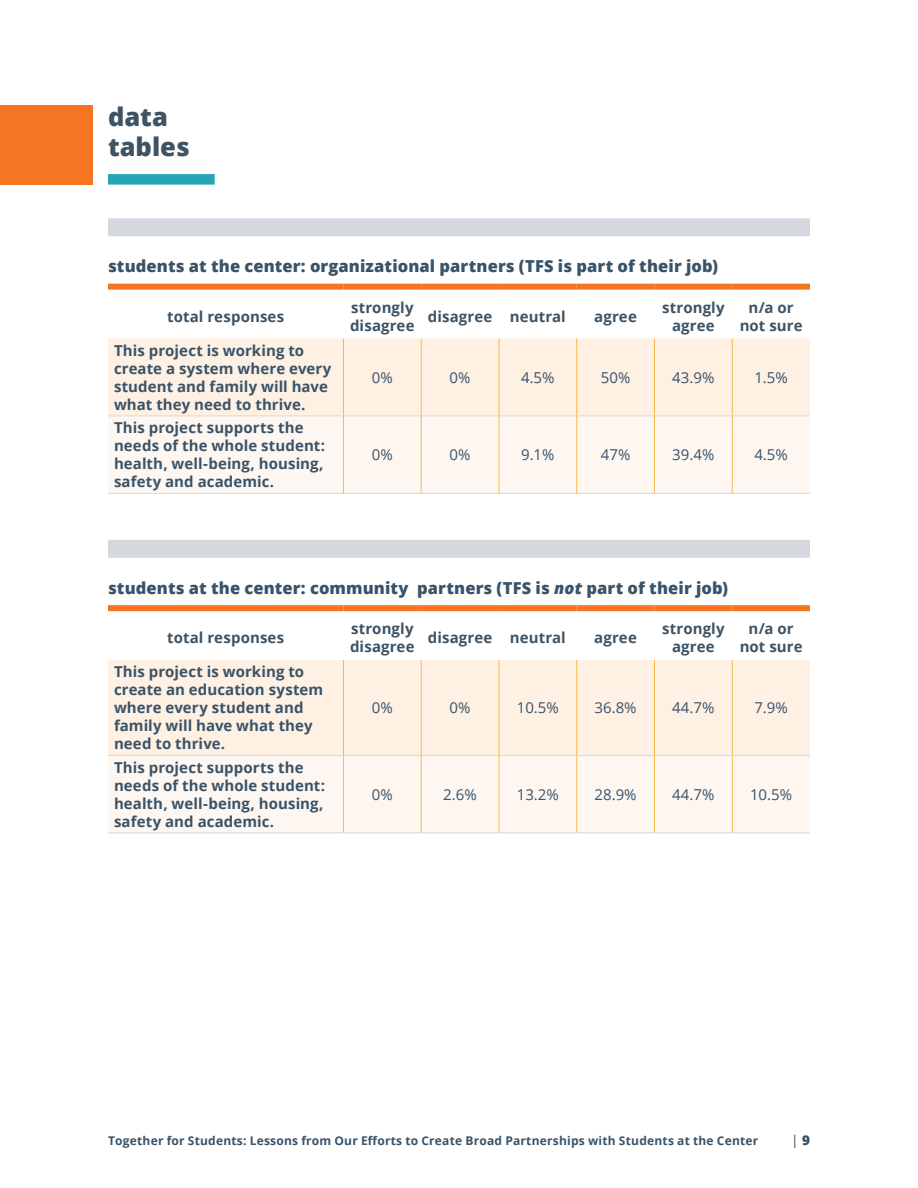
<style>
.page{position:relative;width:918px;height:1188px;background:#fff}
.page>*{position:absolute;margin:0;border:0;box-sizing:border-box;transform-origin:0 0}
.t1{font:800 25.5px/30px "Open Sans";color:#3e5364}
.TITLE_8_no_line{font:800 16.5px "Open Sans";letter-spacing:.005em;color:#395369}
.TITLE_8_no_line-2{font:700 15px/18px "Open Sans";letter-spacing:.005em;color:#395369}
.TITLE_8_no_line-3{font:700 15px/18px "Open Sans";letter-spacing:.005em;color:#3e5364;text-align:center}
.Spartanburg_body_tex{font:15px "Open Sans";color:#395369}
.t2{font:13.5px "Open Sans";color:#395369}
.t3{font:700 12px "Open Sans";letter-spacing:.02em;color:#395369}
.s1{font-style:italic}
.s2{font-weight:800}
</style>
<div class="page">
<div style="left:108px;top:338px;width:702px;height:78px;background:#fef0e3"></div>
<div style="left:108px;top:417px;width:702px;height:76px;background:#fef7f1"></div>
<div style="left:108px;top:284px;width:235px;height:6px;background:#f57523"></div>
<div style="left:343px;top:284px;width:78px;height:6px;background:#f57523"></div>
<div style="left:421px;top:284px;width:78px;height:6px;background:#f57523"></div>
<div style="left:499px;top:284px;width:78px;height:6px;background:#f57523"></div>
<div style="left:577px;top:284px;width:77px;height:6px;background:#f57523"></div>
<div style="left:654px;top:284px;width:78px;height:6px;background:#f57523"></div>
<div style="left:732px;top:284px;width:78px;height:6px;background:#f57523"></div>
<hr style="left:343px;top:338px;width:1px;height:78px;background:#f8b849">
<hr style="left:421px;top:338px;width:1px;height:78px;background:#f8b849">
<hr style="left:499px;top:338px;width:1px;height:78px;background:#f8b849">
<hr style="left:576px;top:338px;width:1px;height:78px;background:#f8b849">
<hr style="left:654px;top:338px;width:1px;height:78px;background:#f8b849">
<hr style="left:732px;top:338px;width:1px;height:78px;background:#f8b849">
<hr style="left:343px;top:416px;width:1px;height:77px;background:#f8b849">
<hr style="left:421px;top:416px;width:1px;height:77px;background:#f8b849">
<hr style="left:499px;top:416px;width:1px;height:77px;background:#f8b849">
<hr style="left:576px;top:416px;width:1px;height:77px;background:#f8b849">
<hr style="left:654px;top:416px;width:1px;height:77px;background:#f8b849">
<hr style="left:732px;top:416px;width:1px;height:77px;background:#f8b849">
<hr style="left:108px;top:416px;width:235px;height:1px;background:#d5d9dd">
<hr style="left:343px;top:416px;width:78px;height:1px;background:#d5d9dd">
<hr style="left:421px;top:416px;width:78px;height:1px;background:#d5d9dd">
<hr style="left:499px;top:416px;width:78px;height:1px;background:#d5d9dd">
<hr style="left:577px;top:416px;width:77px;height:1px;background:#d5d9dd">
<hr style="left:654px;top:416px;width:78px;height:1px;background:#d5d9dd">
<hr style="left:732px;top:416px;width:78px;height:1px;background:#d5d9dd">
<hr style="left:108px;top:493px;width:235px;height:1px;background:#d5d9dd">
<hr style="left:343px;top:493px;width:78px;height:1px;background:#d5d9dd">
<hr style="left:421px;top:493px;width:78px;height:1px;background:#d5d9dd">
<hr style="left:499px;top:493px;width:78px;height:1px;background:#d5d9dd">
<hr style="left:577px;top:493px;width:77px;height:1px;background:#d5d9dd">
<hr style="left:654px;top:493px;width:78px;height:1px;background:#d5d9dd">
<hr style="left:732px;top:493px;width:78px;height:1px;background:#d5d9dd">
<div style="left:108px;top:660px;width:702px;height:95px;background:#fef0e3"></div>
<div style="left:108px;top:756px;width:702px;height:77px;background:#fef7f1"></div>
<div style="left:108px;top:605px;width:235px;height:6px;background:#f57523"></div>
<div style="left:343px;top:605px;width:78px;height:6px;background:#f57523"></div>
<div style="left:421px;top:605px;width:78px;height:6px;background:#f57523"></div>
<div style="left:499px;top:605px;width:78px;height:6px;background:#f57523"></div>
<div style="left:577px;top:605px;width:77px;height:6px;background:#f57523"></div>
<div style="left:654px;top:605px;width:78px;height:6px;background:#f57523"></div>
<div style="left:732px;top:605px;width:78px;height:6px;background:#f57523"></div>
<hr style="left:343px;top:660px;width:1px;height:95px;background:#f8b849">
<hr style="left:421px;top:660px;width:1px;height:95px;background:#f8b849">
<hr style="left:499px;top:660px;width:1px;height:95px;background:#f8b849">
<hr style="left:576px;top:660px;width:1px;height:95px;background:#f8b849">
<hr style="left:654px;top:660px;width:1px;height:95px;background:#f8b849">
<hr style="left:732px;top:660px;width:1px;height:95px;background:#f8b849">
<hr style="left:343px;top:756px;width:1px;height:77px;background:#f8b849">
<hr style="left:421px;top:756px;width:1px;height:77px;background:#f8b849">
<hr style="left:499px;top:756px;width:1px;height:77px;background:#f8b849">
<hr style="left:576px;top:756px;width:1px;height:77px;background:#f8b849">
<hr style="left:654px;top:756px;width:1px;height:77px;background:#f8b849">
<hr style="left:732px;top:756px;width:1px;height:77px;background:#f8b849">
<hr style="left:108px;top:755px;width:235px;height:1px;background:#d5d9dd">
<hr style="left:343px;top:755px;width:78px;height:1px;background:#d5d9dd">
<hr style="left:421px;top:755px;width:78px;height:1px;background:#d5d9dd">
<hr style="left:499px;top:755px;width:78px;height:1px;background:#d5d9dd">
<hr style="left:577px;top:755px;width:77px;height:1px;background:#d5d9dd">
<hr style="left:654px;top:755px;width:78px;height:1px;background:#d5d9dd">
<hr style="left:732px;top:755px;width:78px;height:1px;background:#d5d9dd">
<hr style="left:108px;top:833px;width:235px;height:1px;background:#d5d9dd">
<hr style="left:343px;top:833px;width:78px;height:1px;background:#d5d9dd">
<hr style="left:421px;top:833px;width:78px;height:1px;background:#d5d9dd">
<hr style="left:499px;top:833px;width:78px;height:1px;background:#d5d9dd">
<hr style="left:577px;top:833px;width:77px;height:1px;background:#d5d9dd">
<hr style="left:654px;top:833px;width:78px;height:1px;background:#d5d9dd">
<hr style="left:732px;top:833px;width:78px;height:1px;background:#d5d9dd">
<div style="left:108px;top:218px;width:702px;height:18px;background:#d5d8de"></div>
<div style="left:108px;top:540px;width:702px;height:18px;background:#d5d8de"></div>
<div style="left:108px;top:174px;width:107px;height:11px;background:#27a3b6"></div>
<div style="left:0;top:105px;width:93px;height:80px;background:#f57523"></div>
<p class="t1" style="left:108px;top:100px;width:83px">data tables</p>
<p class="TITLE_8_no_line" style="left:108px;top:254px;width:612px">students at the center: organizational partners (TFS is part of their job)</p>
<p class="TITLE_8_no_line-3" style="left:167px;top:307px;width:118px">total responses</p>
<p class="TITLE_8_no_line-3" style="left:350px;top:298px;width:66px;text-align:left">strongly disagree</p>
<p class="TITLE_8_no_line-3" style="left:428px;top:307px;width:66px">disagree</p>
<p class="TITLE_8_no_line-3" style="left:510px;top:307px;width:57px">neutral</p>
<p class="TITLE_8_no_line-3" style="left:594px;top:307px;width:44px">agree</p>
<p class="TITLE_8_no_line-3" style="left:662px;top:298px;width:64px">strongly agree</p>
<p class="TITLE_8_no_line-3" style="left:740px;top:298px;width:64px">n/a or not sure</p>
<p class="TITLE_8_no_line-2" style="left:114px;top:341px;width:219px">This project is working to create a system where every student and family will have what they need to thrive.</p>
<p class="TITLE_8_no_line-2" style="left:114px;top:419px;width:212px">This project supports the needs of the whole student: health, well-being, housing, safety and academic.</p>
<p class="Spartanburg_body_tex" style="left:372px;top:367px;width:22px">0%</p>
<p class="Spartanburg_body_tex" style="left:450px;top:367px;width:22px">0%</p>
<p class="Spartanburg_body_tex" style="left:521px;top:367px;width:35px">4.5%</p>
<p class="Spartanburg_body_tex" style="left:601px;top:367px;width:31px">50%</p>
<p class="Spartanburg_body_tex" style="left:672px;top:367px;width:44px">43.9%</p>
<p class="Spartanburg_body_tex" style="left:754px;top:367px;width:35px">1.5%</p>
<p class="Spartanburg_body_tex" style="left:372px;top:445px;width:22px">0%</p>
<p class="Spartanburg_body_tex" style="left:450px;top:445px;width:22px">0%</p>
<p class="Spartanburg_body_tex" style="left:521px;top:445px;width:35px">9.1%</p>
<p class="Spartanburg_body_tex" style="left:601px;top:445px;width:31px">47%</p>
<p class="Spartanburg_body_tex" style="left:672px;top:445px;width:44px">39.4%</p>
<p class="Spartanburg_body_tex" style="left:754px;top:445px;width:35px">4.5%</p>
<p class="TITLE_8_no_line" style="left:108px;top:575px;width:622px">students at the center: community partners (TFS is <span class="s1">not</span> part of their job)</p>
<p class="TITLE_8_no_line-3" style="left:167px;top:628px;width:118px">total responses</p>
<p class="TITLE_8_no_line-3" style="left:350px;top:619px;width:66px;text-align:left">strongly disagree</p>
<p class="TITLE_8_no_line-3" style="left:428px;top:628px;width:66px">disagree</p>
<p class="TITLE_8_no_line-3" style="left:510px;top:628px;width:57px">neutral</p>
<p class="TITLE_8_no_line-3" style="left:594px;top:628px;width:44px">agree</p>
<p class="TITLE_8_no_line-3" style="left:662px;top:619px;width:64px">strongly agree</p>
<p class="TITLE_8_no_line-3" style="left:740px;top:619px;width:64px">n/a or not sure</p>
<p class="TITLE_8_no_line-2" style="left:114px;top:663px;width:211px">This project is working to create an education system where every student and family will have what they need to thrive.</p>
<p class="TITLE_8_no_line-2" style="left:114px;top:758px;width:212px">This project supports the needs of the whole student: health, well-being, housing, safety and academic.</p>
<p class="Spartanburg_body_tex" style="left:372px;top:698px;width:22px">0%</p>
<p class="Spartanburg_body_tex" style="left:450px;top:698px;width:22px">0%</p>
<p class="Spartanburg_body_tex" style="left:517px;top:698px;width:44px">10.5%</p>
<p class="Spartanburg_body_tex" style="left:595px;top:698px;width:44px">36.8%</p>
<p class="Spartanburg_body_tex" style="left:672px;top:698px;width:44px">44.7%</p>
<p class="Spartanburg_body_tex" style="left:754px;top:698px;width:35px">7.9%</p>
<p class="Spartanburg_body_tex" style="left:372px;top:784px;width:22px">0%</p>
<p class="Spartanburg_body_tex" style="left:443px;top:784px;width:35px">2.6%</p>
<p class="Spartanburg_body_tex" style="left:517px;top:784px;width:44px">13.2%</p>
<p class="Spartanburg_body_tex" style="left:595px;top:784px;width:44px">28.9%</p>
<p class="Spartanburg_body_tex" style="left:672px;top:784px;width:44px">44.7%</p>
<p class="Spartanburg_body_tex" style="left:750px;top:784px;width:44px">10.5%</p>
<p class="t3" style="left:108px;top:1132px;width:652px">Together for Students: Lessons from Our Efforts to Create Broad Partnerships with Students at the Center</p>
<p class="t2" style="left:791px;top:1130px;width:20px">| <span class="s2">9</span></p>
</div>
